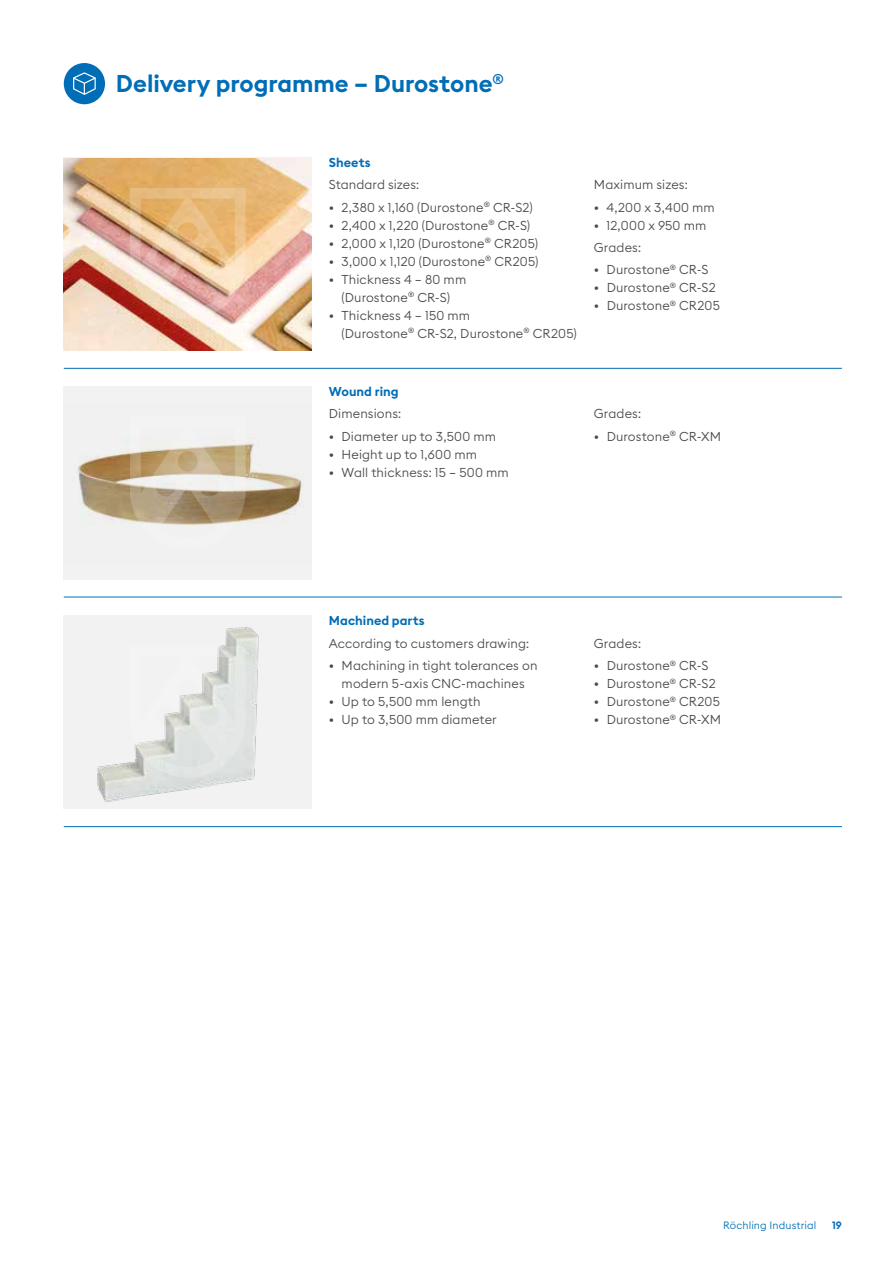
<style>
.page{position:relative;width:893px;height:1263px;background:#fff}
.page>*{position:absolute;margin:0;border:0;box-sizing:border-box;transform-origin:0 0}
.t1{font:600 24px "Euclid Square";color:#006db7}
.t2{font:300 12.75px/18px "Euclid Square";letter-spacing:.01em;color:#4a4a49;text-align:center}
.t3{font:600 12.75px "Euclid Square";letter-spacing:.005em;color:#006db7}
.t4{font:300 10.5px "Euclid Square";letter-spacing:.01em;color:#006db7}
.t5{font:600 10.5px "Euclid Square";color:#006db7}
</style>
<div class="page">
<div style="left:64px;top:63px;width:41px;height:41px;background:#006db7;border-radius:50%"></div>
<svg style="left:73px;top:72px;width:23px;height:23px"></svg>
<img style="left:64px;top:159px;width:248px;height:192px">
<img style="left:64px;top:615px;width:248px;height:194px">
<div style="left:64px;top:386px;width:248px;height:194px;background:#f2f2f2"></div>
<img style="left:77px;top:438px;width:227px;height:87px">
<hr style="left:64px;top:368px;width:778px;height:1px;background:#006db7">
<hr style="left:64px;top:826px;width:778px;height:1px;background:#006db7">
<hr style="left:64px;top:596px;width:778px;height:1px;background:#006db7">
<img style="left:130px;top:188px;width:116px;height:131px">
<svg style="left:130px;top:438px;width:116px;height:88px"></svg>
<svg style="left:130px;top:646px;width:116px;height:132px"></svg>
<h1 class="t1" style="left:116px;top:68px;width:389px">Delivery programme – Durostone<sup>®</sup></h1>
<p class="t3" style="left:329px;top:154px;width:43px">Sheets</p>
<p class="t2" style="left:329px;top:176px;width:92px">Standard sizes:</p>
<p class="t2" style="left:329px;top:198px;width:205px">• 2,380 x 1,160 (Durostone<sup>®</sup> CR-S2)</p>
<p class="t2" style="left:329px;top:216px;width:203px">• 2,400 x 1,220 (Durostone<sup>®</sup> CR-S)</p>
<p class="t2" style="left:329px;top:234px;width:211px">• 2,000 x 1,120 (Durostone<sup>®</sup> CR205)</p>
<p class="t2" style="left:329px;top:252px;width:211px">• 3,000 x 1,120 (Durostone<sup>®</sup> CR205)</p>
<p class="t2" style="left:329px;top:270px;width:139px">• Thickness 4 – 80 mm (Durostone<sup>®</sup> CR-S)</p>
<p class="t2" style="left:342px;top:306px;width:237px;text-align:left;text-indent:-13px">• Thickness 4 – 150 mm<br>(Durostone<sup>®</sup> CR-S2, Durostone<sup>®</sup> CR205)</p>
<p class="t2" style="left:594px;top:176px;width:95px">Maximum sizes:</p>
<p class="t2" style="left:594px;top:198px;width:122px">• 4,200 x 3,400 mm</p>
<p class="t2" style="left:594px;top:214px;width:114px;line-height:22.2px;text-align:left">• 12,000 x 950 mm<br>Grades:</p>
<p class="t2" style="left:594px;top:260px;width:116px">• Durostone<sup>®</sup> CR-S</p>
<p class="t2" style="left:594px;top:278px;width:123px">• Durostone<sup>®</sup> CR-S2</p>
<p class="t2" style="left:594px;top:296px;width:128px">• Durostone<sup>®</sup> CR205</p>
<p class="t3" style="left:329px;top:384px;width:71px">Wound ring</p>
<p class="t2" style="left:329px;top:405px;width:74px">Dimensions:</p>
<p class="t2" style="left:329px;top:427px;width:169px">• Diameter up to 3,500 mm</p>
<p class="t2" style="left:329px;top:445px;width:150px">• Height up to 1,600 mm</p>
<p class="t2" style="left:329px;top:463px;width:181px">• Wall thickness: 15 – 500 mm</p>
<p class="t2" style="left:594px;top:405px;width:49px">Grades:</p>
<p class="t2" style="left:594px;top:427px;width:129px">• Durostone<sup>®</sup> CR-XM</p>
<p class="t3" style="left:329px;top:613px;width:97px">Machined parts</p>
<p class="t2" style="left:329px;top:634px;width:202px">According to customers drawing:</p>
<p class="t2" style="left:329px;top:656px;width:210px">• Machining in tight tolerances on modern 5-axis CNC-machines</p>
<p class="t2" style="left:329px;top:692px;width:153px">• Up to 5,500 mm length</p>
<p class="t2" style="left:329px;top:710px;width:169px">• Up to 3,500 mm diameter</p>
<p class="t2" style="left:594px;top:634px;width:49px">Grades:</p>
<p class="t2" style="left:594px;top:656px;width:116px">• Durostone<sup>®</sup> CR-S</p>
<p class="t2" style="left:594px;top:674px;width:123px">• Durostone<sup>®</sup> CR-S2</p>
<p class="t2" style="left:594px;top:692px;width:128px">• Durostone<sup>®</sup> CR205</p>
<p class="t2" style="left:594px;top:710px;width:129px">• Durostone<sup>®</sup> CR-XM</p>
<p class="t4" style="left:723px;top:1218px;width:95px">Röchling Industrial</p>
<p class="t5" style="left:832px;top:1218px;width:11px">19</p>
</div>
